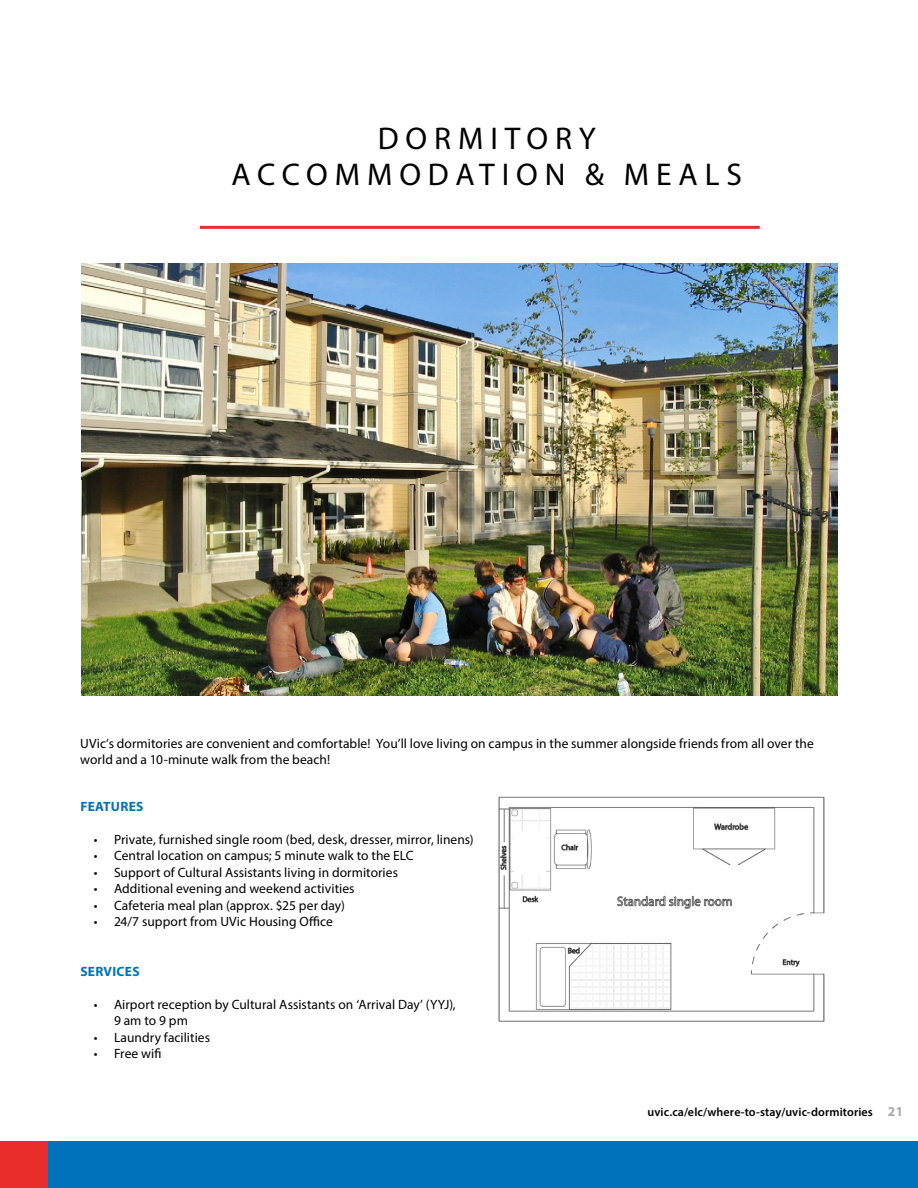
<style>
.page{position:relative;width:918px;height:1188px;background:#fff}
.page>*{position:absolute;margin:0;border:0;box-sizing:border-box;transform-origin:0 0}
.t1{font:31.5px/36px "Myriad Pro";letter-spacing:.22em;color:#000;text-align:center}
.t2{font:13.5px/16.5px "Myriad Pro";letter-spacing:.005em;color:#000}
.t3{font:700 13.5px "Myriad Pro";letter-spacing:.02em;color:#0072bc}
.t4{font:600 12px "Myriad Pro";letter-spacing:.01em;color:#000}
.s1{font-weight:700;font-size:13.5px;color:#a7a9ac}
</style>
<div class="page">
<img style="left:82px;top:264px;width:756px;height:432px">
<hr style="left:200px;top:226px;width:560px;height:3px;background:#e72e2c">
<img style="left:498px;top:796px;width:327px;height:226px">
<div style="left:514px;top:830px;width:32px;height:45px;background:#fff"></div>
<div style="left:0;top:1142px;width:65px;height:46px;background:#e82c2a"></div>
<div style="left:48px;top:1142px;width:870px;height:46px;background:#0072bc"></div>
<h1 class="t1" style="left:231px;top:120px;width:512px">DORMITORY<br>ACCOMMODATION &amp; MEALS</h1>
<p class="t2" style="left:80px;top:735px;width:735px">UVic’s dormitories are convenient and comfortable! You’ll love living on campus in the summer alongside friends from all over the world and a 10-minute walk from the beach!</p>
<p class="t3" style="left:80px;top:798px;width:65px">FEATURES</p>
<p class="t2" style="left:94px;top:831px;width:381px">• Private, furnished single room (bed, desk, dresser, mirror, linens)</p>
<p class="t2" style="left:94px;top:847px;width:321px">• Central location on campus; 5 minute walk to the ELC</p>
<p class="t2" style="left:94px;top:864px;width:306px">• Support of Cultural Assistants living in dormitories</p>
<p class="t2" style="left:94px;top:880px;width:262px">• Additional evening and weekend activities</p>
<p class="t2" style="left:94px;top:897px;width:253px">• Cafeteria meal plan (approx. $25 per day)</p>
<p class="t2" style="left:94px;top:913px;width:241px">• 24/7 support from UVic Housing Office</p>
<p class="t3" style="left:80px;top:963px;width:61px">SERVICES</p>
<p class="t2" style="left:114px;top:996px;width:343px;text-indent:-20px">• Airport reception by Cultural Assistants on ‘Arrival Day’ (YYJ),<br>9 am to 9 pm</p>
<p class="t2" style="left:94px;top:1029px;width:118px">• Laundry facilities</p>
<p class="t2" style="left:94px;top:1045px;width:69px">• Free wifi</p>
<p class="t4" style="left:647px;top:1105px;width:257px">uvic.ca/elc/where-to-stay/uvic-dormitories <span class="s1">21</span></p>
</div>
